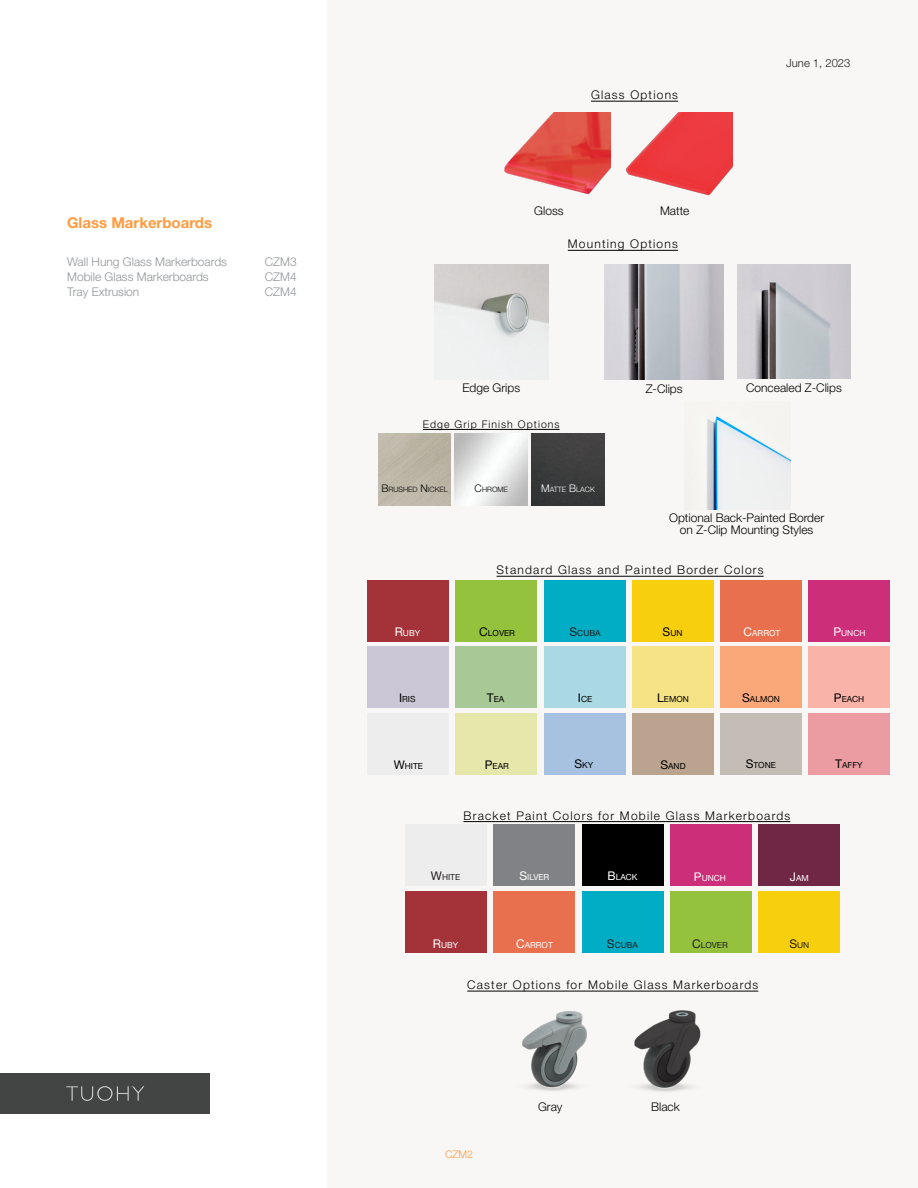
<style>
.page{position:relative;width:918px;height:1188px;background:#fff}
.page>*{position:absolute;margin:0;border:0;box-sizing:border-box;transform-origin:0 0}
.TOC__Product_Line{font:700 15px "Helvetica Neue";color:#ff9b40}
.t1{font:300 12px "Helvetica Neue";letter-spacing:.1em;color:#000}
.t2{font:300 12px/12px "Helvetica Neue";color:#000;text-align:center}
.t3{font:300 12px "Helvetica Neue";color:#939598}
.t4{font:300 11.25px "Helvetica Neue";color:#231f20}
.t5{font:300 10.5px "Helvetica Neue";letter-spacing:.1em;color:#000}
.t6{font:300 10.5px "Helvetica Neue";color:#ff9b40}
.t7{font:8.4px "Helvetica Neue";color:#000}
.t8{font:8.4px "Helvetica Neue";color:#fff}
.t9{font:8.4px "Helvetica Neue";color:#231f20}
.t10{font:300 7.35px "Helvetica Neue";color:#000}
.t11{font:300 7.35px "Helvetica Neue";color:#fff}
.s1{font-size:10.5px}
.s2{font-size:12px}
</style>
<div class="page">
<div style="left:327px;top:0;width:590px;height:1188px;background:#f9f6f6"></div>
<img style="left:634px;top:1010px;width:67px;height:82px">
<img style="left:522px;top:1011px;width:65px;height:80px">
<img style="left:706px;top:416px;width:85px;height:93px">
<img style="left:605px;top:264px;width:119px;height:116px">
<img style="left:434px;top:264px;width:114px;height:116px">
<img style="left:737px;top:264px;width:113px;height:114px">
<hr style="left:467px;top:991px;width:291px;height:1px;background:#000">
<img style="left:532px;top:434px;width:72px;height:71px">
<div style="left:0;top:1073px;width:210px;height:41px;background:#434444"></div>
<svg style="left:66px;top:1086px;width:78px;height:15px"></svg>
<div style="left:367px;top:713px;width:82px;height:62px;background:#ededed"></div>
<div style="left:544px;top:713px;width:81px;height:62px;background:#a6c2e0"></div>
<div style="left:720px;top:713px;width:82px;height:62px;background:#c4bdb5"></div>
<div style="left:367px;top:646px;width:82px;height:62px;background:#ccc7d6"></div>
<div style="left:544px;top:646px;width:81px;height:62px;background:#abd9e3"></div>
<div style="left:720px;top:646px;width:82px;height:62px;background:#faa87a"></div>
<div style="left:367px;top:580px;width:82px;height:61px;background:#a33338"></div>
<div style="left:544px;top:580px;width:81px;height:61px;background:#00adc4"></div>
<div style="left:720px;top:580px;width:82px;height:61px;background:#e8704f"></div>
<div style="left:456px;top:580px;width:81px;height:61px;background:#94c23d"></div>
<div style="left:632px;top:580px;width:81px;height:61px;background:#f7cf0d"></div>
<div style="left:809px;top:580px;width:81px;height:61px;background:#cc2e7a"></div>
<div style="left:456px;top:713px;width:81px;height:62px;background:#e6e8ab"></div>
<div style="left:632px;top:713px;width:81px;height:62px;background:#baa38f"></div>
<div style="left:809px;top:713px;width:81px;height:62px;background:#eb9ca3"></div>
<div style="left:456px;top:646px;width:81px;height:62px;background:#a8c996"></div>
<div style="left:632px;top:646px;width:81px;height:62px;background:#f5e385"></div>
<div style="left:809px;top:646px;width:81px;height:62px;background:#fab3a8"></div>
<hr style="left:497px;top:576px;width:267px;height:1px;background:#000">
<hr style="left:423px;top:429px;width:137px;height:1px;background:#000">
<hr style="left:568px;top:250px;width:110px;height:1px;background:#000">
<div style="left:405px;top:824px;width:82px;height:62px;background:#ededed"></div>
<div style="left:758px;top:824px;width:82px;height:62px;background:#702645"></div>
<div style="left:405px;top:891px;width:82px;height:62px;background:#a33338"></div>
<div style="left:582px;top:891px;width:81px;height:62px;background:#00adc4"></div>
<div style="left:494px;top:891px;width:81px;height:62px;background:#e8704f"></div>
<div style="left:494px;top:824px;width:81px;height:62px;background:#808285"></div>
<div style="left:670px;top:824px;width:81px;height:62px;background:#cc2e7a"></div>
<div style="left:758px;top:891px;width:82px;height:62px;background:#f7cf0d"></div>
<div style="left:670px;top:891px;width:81px;height:62px;background:#94c23d"></div>
<div style="left:582px;top:824px;width:81px;height:62px;background:#000"></div>
<hr style="left:463px;top:821px;width:327px;height:1px;background:#000">
<hr style="left:591px;top:101px;width:87px;height:1px;background:#000">
<img style="left:504px;top:113px;width:229px;height:83px">
<p class="TOC__Product_Line" style="left:67px;top:211px;width:146px">Glass Markerboards</p>
<p class="t3" style="left:67px;top:252px;width:161px">Wall Hung Glass Markerboards</p>
<p class="t3" style="left:265px;top:252px;width:33px">CZM3</p>
<p class="t3" style="left:67px;top:267px;width:143px">Mobile Glass Markerboards</p>
<p class="t3" style="left:265px;top:267px;width:33px">CZM4</p>
<p class="t3" style="left:67px;top:282px;width:74px">Tray Extrusion</p>
<p class="t3" style="left:265px;top:282px;width:33px">CZM4</p>
<p class="t1" style="left:591px;top:85px;width:89px">Glass Options</p>
<p class="t1" style="left:534px;top:201px;width:31px">Gloss</p>
<p class="t1" style="left:660px;top:201px;width:31px">Matte</p>
<p class="t1" style="left:568px;top:234px;width:112px">Mounting Options</p>
<p class="t4" style="left:786px;top:54px;width:66px">June 1, 2023</p>
<p class="t2" style="left:462px;top:380px;width:59px">Edge Grips</p>
<p class="t1" style="left:646px;top:379px;width:38px">Z-Clips</p>
<p class="t2" style="left:746px;top:381px;width:97px">Concealed Z-Clips</p>
<p class="t5" style="left:423px;top:415px;width:138px">Edge Grip Finish Options</p>
<p class="t10" style="left:475px;top:483px;width:35px"><span class="s1">C</span>HROME</p>
<p class="t10" style="left:381px;top:483px;width:68px"><span class="s1">B</span>RUSHED <span class="s1">N</span>ICKEL</p>
<p class="t11" style="left:541px;top:484px;width:55px"><span class="s1">M</span> ATTE <span class="s1">B</span>LACK</p>
<p class="t2" style="left:669px;top:511px;width:156px">Optional Back-Painted Border on Z-Clip Mounting Styles</p>
<p class="t1" style="left:497px;top:560px;width:269px">Standard Glass and Painted Border Colors</p>
<p class="t8" style="left:395px;top:627px;width:27px"><span class="s2">R</span>UBY</p>
<p class="t7" style="left:479px;top:627px;width:36px"><span class="s2">C</span>LOVER</p>
<p class="t9" style="left:570px;top:627px;width:33px"><span class="s2">S</span>CUBA</p>
<p class="t7" style="left:663px;top:627px;width:21px"><span class="s2">S</span>UN</p>
<p class="t8" style="left:744px;top:627px;width:38px"><span class="s2">C</span>ARROT</p>
<p class="t8" style="left:833px;top:627px;width:34px"><span class="s2">P</span>UNCH</p>
<p class="t7" style="left:399px;top:693px;width:9px"><span class="s2">I</span>RIS</p>
<p class="t7" style="left:487px;top:693px;width:19px"><span class="s2">T</span>EA</p>
<p class="t7" style="left:578px;top:693px;width:16px"><span class="s2">I</span>CE</p>
<p class="t7" style="left:657px;top:693px;width:33px"><span class="s2">L</span>EMON</p>
<p class="t7" style="left:742px;top:693px;width:39px"><span class="s2">S</span>ALMON</p>
<p class="t7" style="left:834px;top:693px;width:32px"><span class="s2">P</span>EACH</p>
<p class="t7" style="left:394px;top:760px;width:31px"><span class="s2">W</span>HITE</p>
<p class="t7" style="left:485px;top:760px;width:25px"><span class="s2">P</span>EAR</p>
<p class="t7" style="left:574px;top:759px;width:20px"><span class="s2">S</span>KY</p>
<p class="t7" style="left:660px;top:760px;width:27px"><span class="s2">S</span>AND</p>
<p class="t7" style="left:746px;top:759px;width:32px"><span class="s2">S</span>TONE</p>
<p class="t7" style="left:835px;top:759px;width:29px"><span class="s2">T</span>AFFY</p>
<p class="t1" style="left:463px;top:806px;width:328px">Bracket Paint Colors for Mobile Glass Markerboards</p>
<p class="t9" style="left:431px;top:871px;width:31px"><span class="s2">W</span>HITE</p>
<p class="t8" style="left:520px;top:871px;width:30px"><span class="s2">S</span>I LVER</p>
<p class="t8" style="left:608px;top:871px;width:32px"><span class="s2">B</span>LACK</p>
<p class="t8" style="left:694px;top:872px;width:34px"><span class="s2">P</span>UNCH</p>
<p class="t8" style="left:790px;top:872px;width:20px"><span class="s2">J</span>AM</p>
<p class="t8" style="left:433px;top:939px;width:27px"><span class="s2">R</span>UBY</p>
<p class="t8" style="left:516px;top:939px;width:38px"><span class="s2">C</span>ARROT</p>
<p class="t9" style="left:607px;top:939px;width:33px"><span class="s2">S</span>CUBA</p>
<p class="t9" style="left:692px;top:939px;width:36px"><span class="s2">C</span>LOVER</p>
<p class="t9" style="left:789px;top:939px;width:21px"><span class="s2">S</span>UN</p>
<p class="t1" style="left:467px;top:975px;width:293px">Caster Options for Mobile Glass Markerboards</p>
<p class="t6" style="left:445px;top:1145px;width:29px">CZM2</p>
<p class="t1" style="left:538px;top:1097px;width:26px">Gray</p>
<p class="t1" style="left:651px;top:1097px;width:30px">Black</p>
</div>
